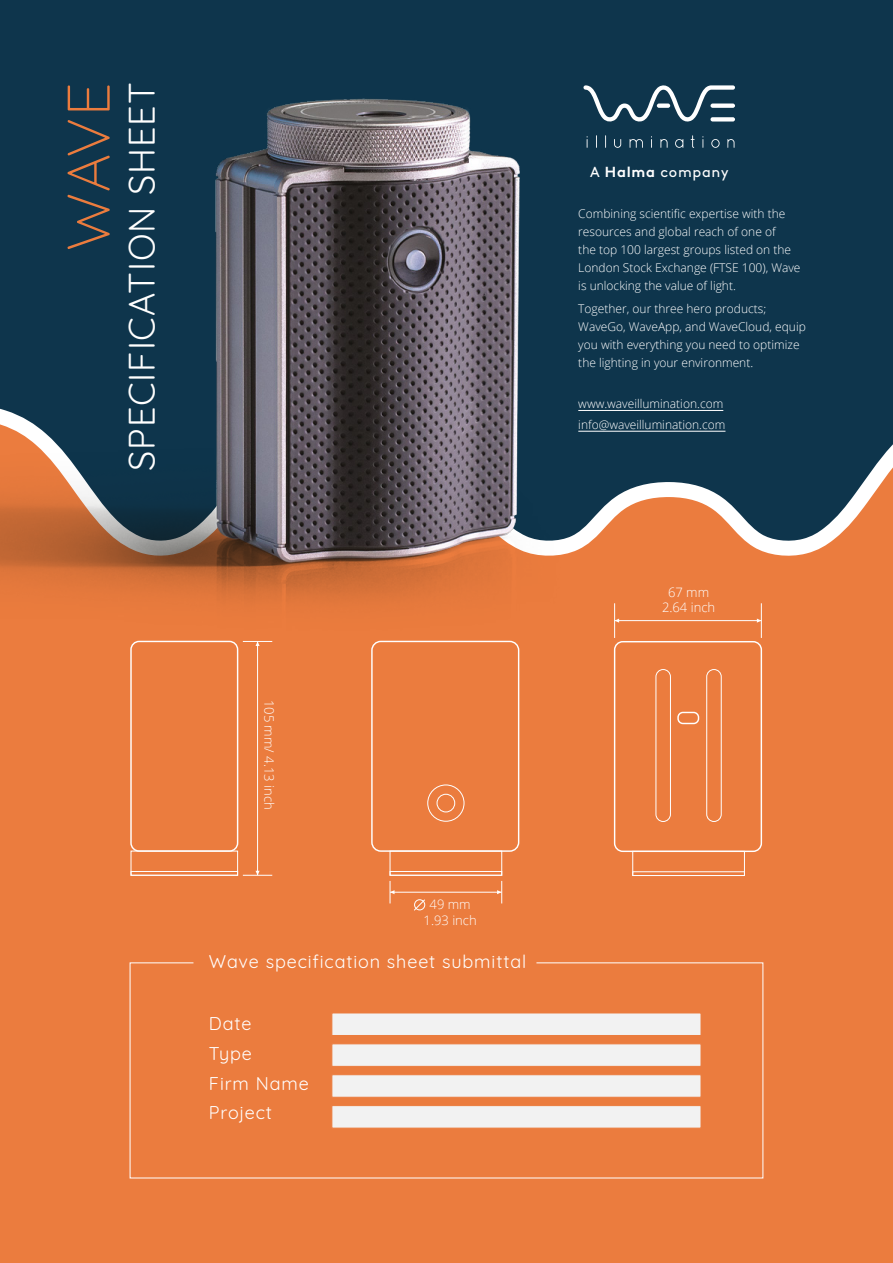
<style>
.page{position:relative;width:893px;height:1263px;background:#fff}
.page>*{position:absolute;margin:0;border:0;box-sizing:border-box;transform-origin:0 0}
.t1{font:300 60px "Quicksand";color:#eb7c3e}
.t2{font:36px "Quicksand";letter-spacing:.025em;color:#fff}
.t3{font:18px/29.7px "Quicksand";letter-spacing:.05em;color:#fff}
.t4{font:14.55px "Brown Std";letter-spacing:.05em;color:#fff}
.t5{font:300 13.05px/15.6px "Open Sans";color:#fff;text-align:center}
.t6{font:300 12px/18px "Open Sans";color:#fff}
.s1{font-weight:700}
</style>
<div class="page">
<div style="left:0;top:0;width:893px;height:735px;background:#0e354c"></div>
<svg style="left:560px;top:410px;width:333px;height:167px"></svg>
<div style="left:0;top:577px;width:893px;height:686px;background:#eb7c3e"></div>
<img style="left:0;top:98px;width:560px;height:563px">
<svg style="left:583px;top:85px;width:152px;height:37px"></svg>
<svg style="left:630px;top:139px;width:13px;height:9px"></svg>
<svg style="left:675px;top:139px;width:8px;height:9px"></svg>
<svg style="left:711px;top:139px;width:9px;height:9px"></svg>
<svg style="left:660px;top:139px;width:8px;height:9px"></svg>
<svg style="left:727px;top:139px;width:7px;height:9px"></svg>
<svg style="left:614px;top:139px;width:7px;height:9px"></svg>
<svg style="left:691px;top:135px;width:4px;height:13px"></svg>
<svg style="left:605px;top:135px;width:1px;height:13px"></svg>
<svg style="left:596px;top:135px;width:1px;height:13px"></svg>
<div style="left:614px;top:641px;width:148px;height:211px;border:1px solid #fff;border-radius:8px"></div>
<div style="left:632px;top:851px;width:113px;height:25px;border:1px solid #fff"></div>
<div style="left:656px;top:669px;width:15px;height:153px;border:1px solid #fff;border-radius:7px"></div>
<div style="left:706px;top:669px;width:16px;height:153px;border:1px solid #fff;border-radius:7px"></div>
<div style="left:677px;top:712px;width:22px;height:12px;border:1px solid #fff;border-radius:5px"></div>
<div style="left:633px;top:872px;width:112px;height:4px;border:1px solid #fff"></div>
<hr style="left:615px;top:620px;width:146px;height:1px;background:#fff">
<hr style="left:614px;top:603px;width:1px;height:35px;background:#fff">
<hr style="left:761px;top:603px;width:1px;height:35px;background:#fff">
<svg style="left:615px;top:619px;width:4px;height:4px"></svg>
<svg style="left:757px;top:619px;width:4px;height:4px"></svg>
<div style="left:130px;top:641px;width:108px;height:211px;border:1px solid #fff;border-radius:8px"></div>
<div style="left:131px;top:851px;width:107px;height:25px;border:1px solid #fff"></div>
<div style="left:131px;top:871px;width:107px;height:4px;border:1px solid #fff"></div>
<hr style="left:257px;top:641px;width:1px;height:234px;background:#fff">
<svg style="left:243px;top:641px;width:29px;height:5px"></svg>
<svg style="left:243px;top:871px;width:29px;height:5px"></svg>
<div style="left:371px;top:641px;width:148px;height:211px;border:1px solid #fff;border-radius:9px"></div>
<div style="left:390px;top:851px;width:112px;height:25px;border:1px solid #fff"></div>
<div style="left:390px;top:871px;width:112px;height:4px;border:1px solid #fff"></div>
<div style="left:427px;top:785px;width:37px;height:37px;border:1px solid #fff;border-radius:50%"></div>
<div style="left:437px;top:794px;width:18px;height:18px;border:1px solid #fff;border-radius:50%"></div>
<hr style="left:390px;top:892px;width:112px;height:1px;background:#fff">
<svg style="left:497px;top:881px;width:5px;height:22px"></svg>
<svg style="left:390px;top:881px;width:4px;height:22px"></svg>
<svg style="left:413px;top:899px;width:13px;height:12px"></svg>
<div style="left:129px;top:962px;width:635px;height:217px;background:#eb7c3e"></div>
<div style="left:332px;top:1013px;width:369px;height:23px;background:#f2f2f2;border:1px solid #eb7c3e"></div>
<div style="left:332px;top:1044px;width:369px;height:22px;background:#f2f2f2"></div>
<div style="left:332px;top:1074px;width:369px;height:23px;background:#f2f2f2;border:1px solid #eb7c3e"></div>
<div style="left:332px;top:1105px;width:369px;height:23px;background:#f2f2f2;border:1px solid #eb7c3e"></div>
<hr style="left:578px;top:410px;width:145px;height:1px;background:#fff">
<hr style="left:578px;top:431px;width:147px;height:1px;background:#fff">
<h1 class="t1" style="left:42px;top:251px;width:170px;rotate:-90deg">WAVE</h1>
<h2 class="t2" style="left:114px;top:471px;width:390px;rotate:-90deg">SPECIFICATION SHEET</h2>
<p class="t4" style="left:590px;top:163px;width:140px">A <span class="s1">Halma</span> company</p>
<p class="t6" style="left:578px;top:205px;width:224px">Combining scientific expertise with the resources and global reach of one of<br>the top 100 largest groups listed on the London Stock Exchange (FTSE 100), Wave is unlocking the value of light.</p>
<p class="t6" style="left:578px;top:299px;width:229px">Together, our three hero products; WaveGo, WaveApp, and WaveCloud, equip you with everything you need to optimize the lighting in your environment.</p>
<p class="t6" style="left:578px;top:393px;width:149px;line-height:20.7px">www.waveillumination.com info@waveillumination.com</p>
<p class="t5" style="left:277px;top:700px;width:111px;rotate:90deg">105 mm/ 4.13 inch</p>
<p class="t5" style="left:424px;top:896px;width:55px">49 mm<br>1.93 inch</p>
<h3 class="t3" style="left:209px;top:945px;width:319px">Wave specification sheet submittal</h3>
<h3 class="t3" style="left:209px;top:1007px;width:101px">Date<br>Type<br>Firm Name<br>Project</h3>
<p class="t5" style="left:662px;top:584px;width:55px">67 mm<br>2.64 inch</p>
</div>
